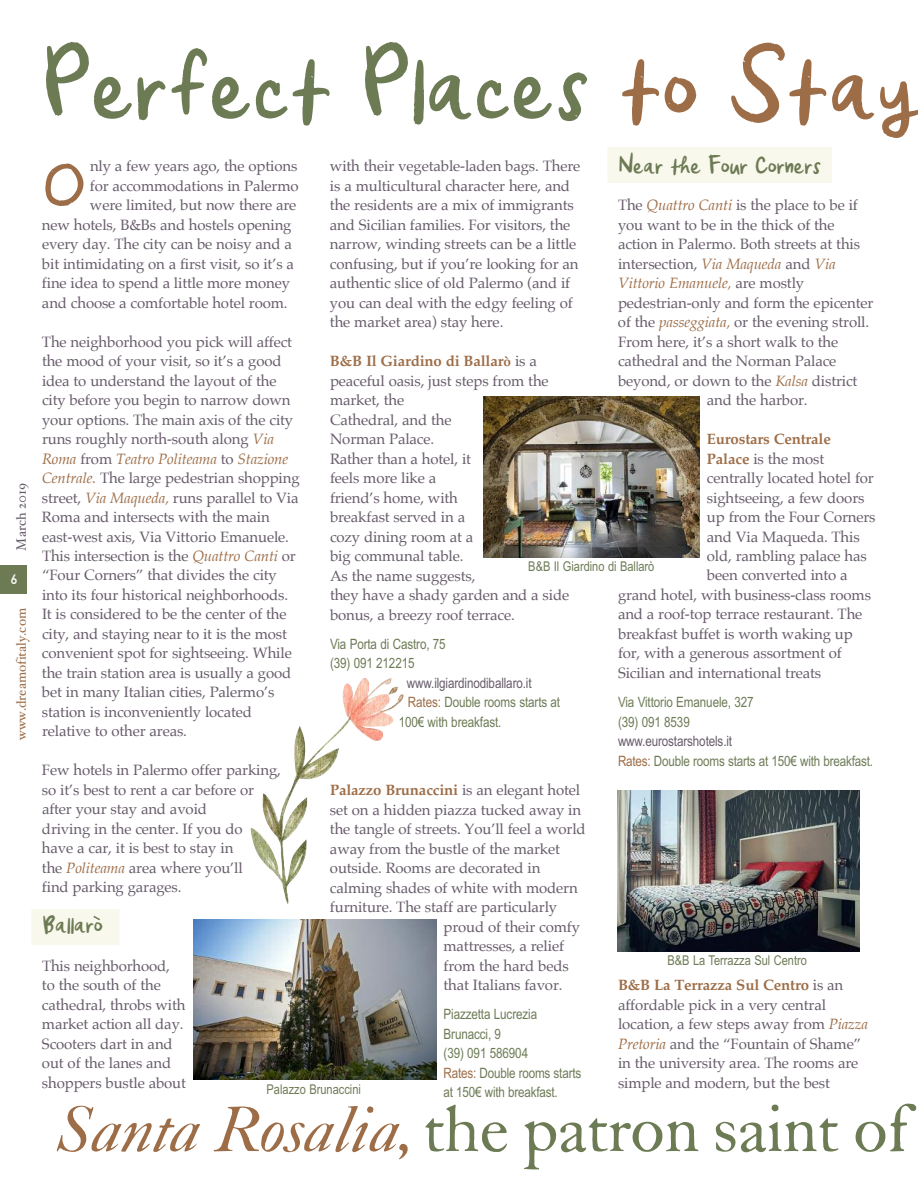
<style>
.page{position:relative;width:918px;height:1188px;background:#fff}
.page>*{position:absolute;margin:0;border:0;box-sizing:border-box;transform-origin:0 0}
.t1{font:108px "Orange Juice";letter-spacing:-.05em;color:#6d7b55}
.t2{font:66px "F Caslon Thirty ITC";letter-spacing:-.01em;color:#6d7b55}
.t3{font:65.7px "Orange Juice";color:#9d6d47}
.t4{font:27px "Orange Juice";letter-spacing:-.065em;color:#6d7b55}
.t5{font:15px/19.5px "Palatino";letter-spacing:-.01em;color:#675b6a}
.t6{font:700 15px "Palatino";letter-spacing:-.01em;color:#9d6d47}
.t7{font:italic 15px "Palatino";letter-spacing:-.01em;color:#9d6d47}
.t8{font:14.25px/19.5px "Arial Narrow";letter-spacing:-.01em;color:#6d7b55}
.t9{font:14.25px "Arial Narrow";letter-spacing:-.01em;color:#675b6a}
.t10{font:13.5px "Arial Narrow";color:#6d7b55}
.t11{font:13.5px "Hoefler Text";color:#9d6d47}
.t12{font:13.5px "Hoefler Text";color:#675b6a}
.t13{font:13.5px "DIN Mittelschrift";color:#fff}
.s1{color:#9d6d47}
.s2{font-style:italic;color:#9d6d47}
.s3{font-style:normal;color:#675b6a}
.s4{font-weight:700;color:#9d6d47}
.s5{color:#675b6a}
.s6{font-weight:700;font-size:13.5px;color:#9d6d47}
.s7{font-weight:400;color:#675b6a}
</style>
<div class="page">
<div style="left:608px;top:147px;width:224px;height:36px;background:#f9f8ed"></div>
<div style="left:32px;top:909px;width:88px;height:36px;background:#f9f8ed"></div>
<div style="left:0;top:566px;width:27px;height:28px;background:#6d7b55"></div>
<img style="left:617px;top:791px;width:242px;height:161px">
<img style="left:484px;top:397px;width:215px;height:161px">
<img style="left:194px;top:919px;width:242px;height:161px">
<img style="left:251px;top:678px;width:153px;height:227px">
<svg style="left:93px;top:916px;width:7px;height:5px"></svg>
<p class="t12" style="left:13px;top:551px;width:69px;rotate:-90deg">March 2019</p>
<p class="t13" style="left:11px;top:574px;width:8px">6</p>
<p class="t11" style="left:13px;top:740px;width:133px;rotate:-90deg">www.dreamofitaly.com</p>
<h1 class="t1" style="left:40px;top:36px;width:887px">Perfect Places <span class="s1">to Stay</span></h1>
<h3 class="t4" style="left:618px;top:153px;width:205px">Near the Four Corners</h3>
<p class="t5" style="left:618px;top:196px;width:241px">The <span class="s2">Quattro Canti</span> is the place to be if</p>
<p class="t5" style="left:618px;top:216px;width:218px">you want to be in the thick of the</p>
<p class="t5" style="left:618px;top:235px;width:244px">action in Palermo. Both streets at this</p>
<p class="t5" style="left:618px;top:255px;width:219px">intersection, <span class="s2">Via Maqueda</span> and <span class="s2">Via</span></p>
<p class="t7" style="left:618px;top:276px;width:188px">Vittorio Emanuele, <span class="s3">are mostly</span></p>
<p class="t5" style="left:618px;top:294px;width:257px">pedestrian-only and form the epicenter</p>
<p class="t5" style="left:618px;top:313px;width:253px">of the <span class="s2">passeggiata,</span> or the evening stroll.</p>
<p class="t5" style="left:618px;top:333px;width:222px">From here, it’s a short walk to the</p>
<p class="t5" style="left:618px;top:352px;width:220px">cathedral and the Norman Palace</p>
<p class="t5" style="left:618px;top:372px;width:241px">beyond, or down to the <span class="s2">Kalsa</span> district</p>
<p class="t5" style="left:707px;top:391px;width:102px">and the harbor.</p>
<p class="t6" style="left:707px;top:432px;width:126px">Eurostars Centrale</p>
<p class="t5" style="left:707px;top:450px;width:119px"><span class="s4">Palace</span> is the most</p>
<p class="t5" style="left:707px;top:469px;width:168px">centrally located hotel for</p>
<p class="t5" style="left:707px;top:489px;width:159px">sightseeing, a few doors</p>
<p class="t5" style="left:707px;top:508px;width:170px">up from the Four Corners</p>
<p class="t5" style="left:707px;top:528px;width:154px">and Via Maqueda. This</p>
<p class="t5" style="left:707px;top:547px;width:161px">old, rambling palace has</p>
<p class="t5" style="left:707px;top:567px;width:142px">been converted into a</p>
<p class="t5" style="left:618px;top:586px;width:255px">grand hotel, with business-class rooms</p>
<p class="t5" style="left:618px;top:606px;width:246px">and a roof-top terrace restaurant. The</p>
<p class="t5" style="left:618px;top:625px;width:236px">breakfast buffet is worth waking up</p>
<p class="t5" style="left:618px;top:645px;width:225px">for, with a generous assortment of</p>
<p class="t5" style="left:618px;top:664px;width:205px">Sicilian and international treats</p>
<p class="t8" style="left:618px;top:693px;width:137px">Via Vittorio Emanuele, 327 (39) 091 8539</p>
<p class="t8" style="left:618px;top:732px;width:257px"><span class="s5">www.eurostarshotels.it<br></span><span class="s1">Rates:</span> Double rooms starts at 150€ with breakfast.</p>
<h3 class="t3" style="left:42px;top:158px;width:46px">O</h3>
<p class="t5" style="left:90px;top:157px;width:209px">nly a few years ago, the options</p>
<p class="t5" style="left:330px;top:157px;width:252px">with their vegetable-laden bags. There is a multicultural character here, and the residents are a mix of immigrants and Sicilian families. For visitors, the narrow, winding streets can be a little confusing, but if you’re looking for an authentic slice of old Palermo (and if you can deal with the edgy feeling of the market area) stay here.</p>
<p class="t5" style="left:330px;top:352px;width:241px"><span class="s4">B&amp;B Il Giardino di Ballar</span><span class="s6">ò</span> is a peaceful oasis, just steps from the market, the<br>Cathedral, and the<br>Norman Palace.<br>Rather than a hotel, it<br>feels more like a<br>friend’s home, with<br>breakfast served in a<br>cozy dining room at a<br>big communal table.<br>As the name suggests,<br>they have a shady garden and a side bonus, a breezy roof terrace.</p>
<p class="t8" style="left:330px;top:634px;width:117px">Via Porta di Castro, 75 (39) 091 212215</p>
<p class="t9" style="left:407px;top:674px;width:126px">www.ilgiardinodiballaro.it</p>
<p class="t8" style="left:408px;top:693px;width:154px"><span class="s1">Rates:</span> Double rooms starts at</p>
<p class="t8" style="left:399px;top:712px;width:104px">100€ with breakfast.</p>
<p class="t5" style="left:90px;top:177px;width:210px">for accommodations in Palermo</p>
<p class="t5" style="left:90px;top:196px;width:208px">were limited, but now there are</p>
<p class="t5" style="left:42px;top:216px;width:251px">new hotels, B&amp;Bs and hostels opening</p>
<p class="t5" style="left:42px;top:235px;width:251px">every day. The city can be noisy and a</p>
<p class="t5" style="left:42px;top:255px;width:254px">bit intimidating on a first visit, so it’s a</p>
<p class="t5" style="left:42px;top:274px;width:250px">fine idea to spend a little more money</p>
<p class="t5" style="left:42px;top:294px;width:247px">and choose a comfortable hotel room.</p>
<p class="t5" style="left:42px;top:333px;width:259px">The neighborhood you pick will affect the mood of your visit, so it’s a good idea to understand the layout of the city before you begin to narrow down your options. The main axis of the city runs roughly north-south along <span class="s2">Via Roma</span> from <span class="s2">Teatro Politeama</span> to <span class="s2">Stazione Centrale.</span> The large pedestrian shopping street, <span class="s2">Via Maqueda,</span> runs parallel to Via Roma and intersects with the main east-west axis, Via Vittorio Emanuele.<br>This intersection is the <span class="s2">Quattro Canti</span> or “Four Corners” that divides the city into its four historical neighborhoods.<br>It is considered to be the center of the city, and staying near to it is the most convenient spot for sightseeing. While the train station area is usually a good bet in many Italian cities, Palermo’s station is inconveniently located relative to other areas.</p>
<p class="t5" style="left:42px;top:762px;width:240px">Few hotels in Palermo offer parking, so it’s best to rent a car before or after your stay and avoid<br>driving in the center. If you do<br>have a car, it is best to stay in<br>the <span class="s2">Politeama</span> area where you’ll<br>find parking garages.</p>
<h3 class="t4" style="left:42px;top:912px;width:63px">Ballaro</h3>
<p class="t5" style="left:42px;top:957px;width:146px">This neighborhood, to the south of the cathedral, throbs with market action all day.<br>Scooters dart in and out of the lanes and shoppers bustle about</p>
<p class="t10" style="left:528px;top:559px;width:128px">B&amp;B Il Giardino di Ballarò</p>
<p class="t6" style="left:330px;top:783px;width:252px">Palazzo Brunaccini <span class="s7">is an elegant hotel</span></p>
<p class="t5" style="left:330px;top:801px;width:253px">set on a hidden piazza tucked away in</p>
<p class="t5" style="left:330px;top:820px;width:257px">the tangle of streets. You’ll feel a world</p>
<p class="t5" style="left:330px;top:840px;width:232px">away from the bustle of the market</p>
<p class="t5" style="left:330px;top:859px;width:212px">outside. Rooms are decorated in</p>
<p class="t5" style="left:330px;top:879px;width:249px">calming shades of white with modern</p>
<p class="t5" style="left:330px;top:898px;width:229px">furniture. The staff are particularly</p>
<p class="t5" style="left:444px;top:918px;width:138px">proud of their comfy</p>
<p class="t5" style="left:444px;top:937px;width:122px">mattresses, a relief</p>
<p class="t5" style="left:444px;top:957px;width:127px">from the hard beds</p>
<p class="t5" style="left:444px;top:976px;width:121px">that Italians favor.</p>
<p class="t8" style="left:444px;top:1005px;width:139px">Piazzetta Lucrezia<br>Brunacci, 9<br>(39) 091 586904<br><span class="s1">Rates:</span> Double rooms starts at 150€ with breakfast.</p>
<p class="t10" style="left:668px;top:953px;width:141px">B&amp;B La Terrazza Sul Centro</p>
<p class="t5" style="left:618px;top:976px;width:252px"><span class="s4">B&amp;B La Terrazza Sul Centro</span> is an affordable pick in a very central location, a few steps away from <span class="s2">Piazza Pretoria</span> and the “Fountain of Shame” in the university area. The rooms are simple and modern, but the best</p>
<p class="t10" style="left:267px;top:1081px;width:96px">Palazzo Brunaccini</p>
<h2 class="t2" style="left:56px;top:1105px;width:853px"><span class="s2">Santa Rosalia,</span> the patron saint of</h2>
</div>
